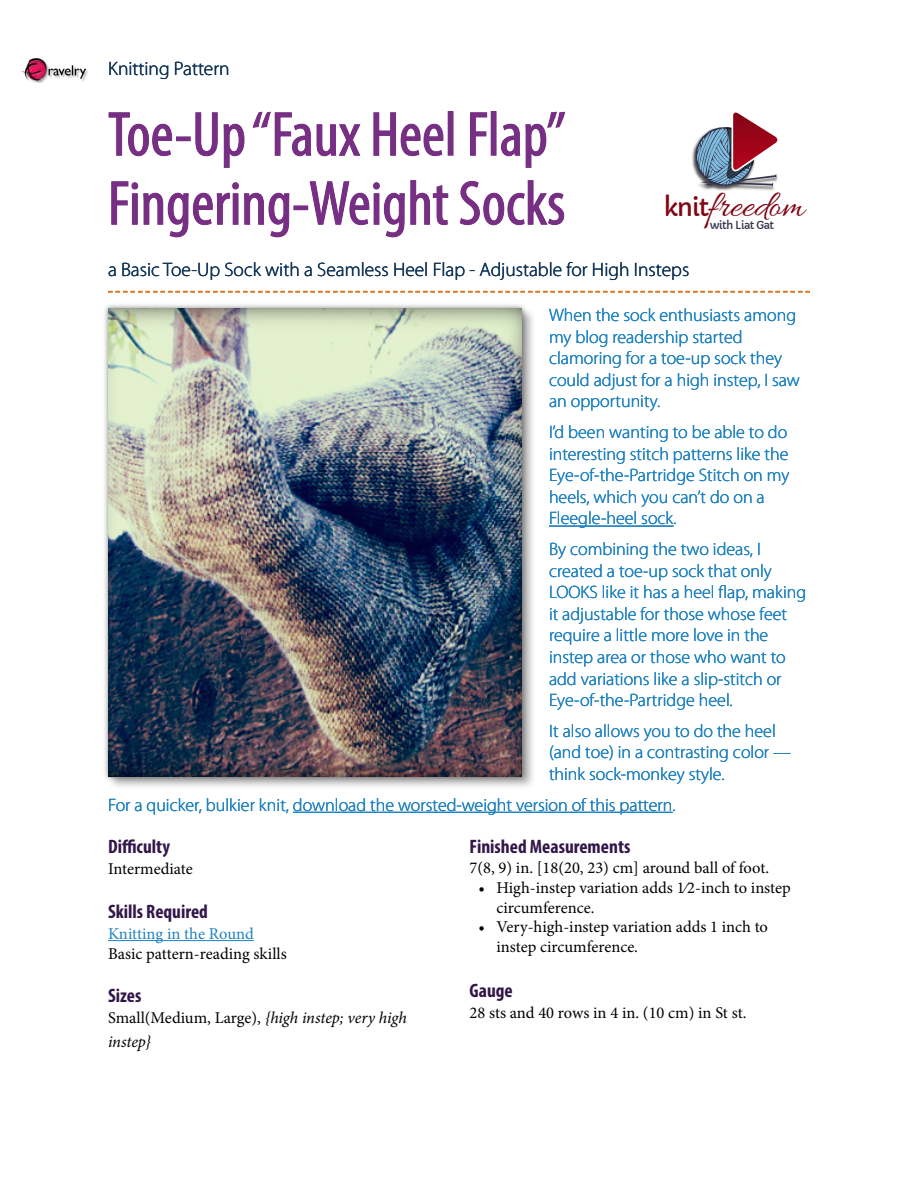
<style>
.page{position:relative;width:918px;height:1188px;background:#fff}
.page>*{position:absolute;margin:0;border:0;box-sizing:border-box;transform-origin:0 0}
.t1{font:condensed 63px/69px "Myriad Pro";color:#772f84}
.t2{font:38.1px "Allura";color:#800614}
.t3{font:300 19.5px "Myriad Pro";color:#103456}
.t4{font:700 condensed 19.5px "Myriad Pro";color:#331649}
.t5{font:300 18px/21.6px "Myriad Pro";color:#2083c0}
.t6{font:16.5px/19.8px "Minion Pro";color:#000}
.t7{font:italic 16.5px/23.4px "Minion Pro";letter-spacing:-.01em;color:#000}
.t8{font:16.5px "Minion Pro";color:#2083c0}
.t9{font:10.95px "Capriola";letter-spacing:-.05em;color:#33344c}
.s1{font-family:"Capriola";font-size:24.45px}
.s2{font-style:normal}
</style>
<div class="page">
<img style="left:692px;top:145px;width:83px;height:46px">
<svg style="left:695px;top:112px;width:83px;height:74px"></svg>
<hr style="left:108px;top:940px;width:146px;height:1px;background:#2083c0">
<svg style="left:108px;top:112px;width:64px;height:45px"></svg>
<div style="left:176px;top:137px;width:14px;height:4px;border:1px solid #772f84"></div>
<svg style="left:195px;top:112px;width:50px;height:56px"></svg>
<svg style="left:253px;top:112px;width:107px;height:45px"></svg>
<svg style="left:373px;top:112px;width:71px;height:44px"></svg>
<svg style="left:470px;top:112px;width:17px;height:44px"></svg>
<div style="left:491px;top:112px;width:5px;height:43px;border:1px solid #772f84"></div>
<svg style="left:501px;top:112px;width:64px;height:56px"></svg>
<svg style="left:111px;top:181px;width:179px;height:57px"></svg>
<div style="left:294px;top:206px;width:14px;height:4px;border:1px solid #772f84"></div>
<svg style="left:309px;top:180px;width:140px;height:58px"></svg>
<svg style="left:460px;top:180px;width:104px;height:46px"></svg>
<div style="left:21px;top:58px;width:67px;height:25px;background:#000;opacity:.28"></div>
<img style="left:21px;top:58px;width:64px;height:23px">
<svg style="left:108px;top:291px;width:702px;height:1px"></svg>
<hr style="left:549px;top:526px;width:125px;height:1px;background:#2083c0">
<hr style="left:293px;top:812px;width:380px;height:1px;background:#2083c0">
<div style="left:106px;top:306px;width:430px;height:485px;background:#000;opacity:.35"></div>
<div style="left:102px;top:303px;width:426px;height:479px;background:#000;opacity:.45"></div>
<img style="left:108px;top:308px;width:414px;height:469px">
<p class="t3" style="left:108px;top:58px;width:123px">Knitting Pattern</p>
<h1 class="t1" style="left:108px;top:99px;width:459px">Toe-Up “Faux Heel Flap”<br>Fingering-Weight Socks</h1>
<p class="t3" style="left:108px;top:258px;width:583px">a Basic Toe-Up Sock with a Seamless Heel Flap - Adjustable for High Insteps</p>
<p class="t5" style="left:549px;top:304px;width:252px">When the sock enthusiasts among my blog readership started clamoring for a toe-up sock they could adjust for a high instep, I saw an opportunity.</p>
<p class="t5" style="left:549px;top:421px;width:242px">I’d been wanting to be able to do interesting stitch patterns like the<br>Eye-of-the-Partridge Stitch on my heels, which you can’t do on a<br>Fleegle-heel sock.</p>
<p class="t5" style="left:549px;top:538px;width:259px">By combining the two ideas, I created a toe-up sock that only<br>LOOKS like it has a heel flap, making it adjustable for those whose feet require a little more love in the instep area or those who want to add variations like a slip-stitch or<br>Eye-of-the-Partridge heel.</p>
<p class="t5" style="left:549px;top:720px;width:244px">It also allows you to do the heel (and toe) in a contrasting color — think sock-monkey style.</p>
<p class="t5" style="left:108px;top:794px;width:569px">For a quicker, bulkier knit, download the worsted-weight version of this pattern.</p>
<h2 class="t2" style="left:664px;top:184px;width:142px"><span class="s1">knit</span>freedom</h2>
<p class="t9" style="left:710px;top:218px;width:66px">with Liat Gat</p>
<p class="t4" style="left:108px;top:834px;width:64px">Difficulty</p>
<p class="t6" style="left:108px;top:859px;width:86px">Intermediate</p>
<p class="t4" style="left:108px;top:899px;width:102px">Skills Required</p>
<p class="t8" style="left:108px;top:923px;width:147px">Knitting in the Round</p>
<p class="t6" style="left:108px;top:944px;width:180px">Basic pattern-reading skills</p>
<p class="t4" style="left:108px;top:983px;width:35px">Sizes</p>
<p class="t7" style="left:108px;top:1006px;width:300px"><span class="s2">Small(Medium, Large),</span> {high instep; very high instep}</p>
<p class="t4" style="left:470px;top:834px;width:162px">Finished Measurements</p>
<p class="t6" style="left:470px;top:858px;width:301px">7(8, 9) in. [18(20, 23) cm] around ball of foot.</p>
<p class="t6" style="left:496px;top:878px;width:296px;text-indent:-18px">• High-instep variation adds 1⁄2-inch to instep circumference.</p>
<p class="t6" style="left:496px;top:917px;width:273px;text-indent:-18px">• Very-high-instep variation adds 1 inch to instep circumference.</p>
<p class="t4" style="left:470px;top:978px;width:45px">Gauge</p>
<p class="t6" style="left:470px;top:1003px;width:279px">28 sts and 40 rows in 4 in. (10 cm) in St st.</p>
</div>
